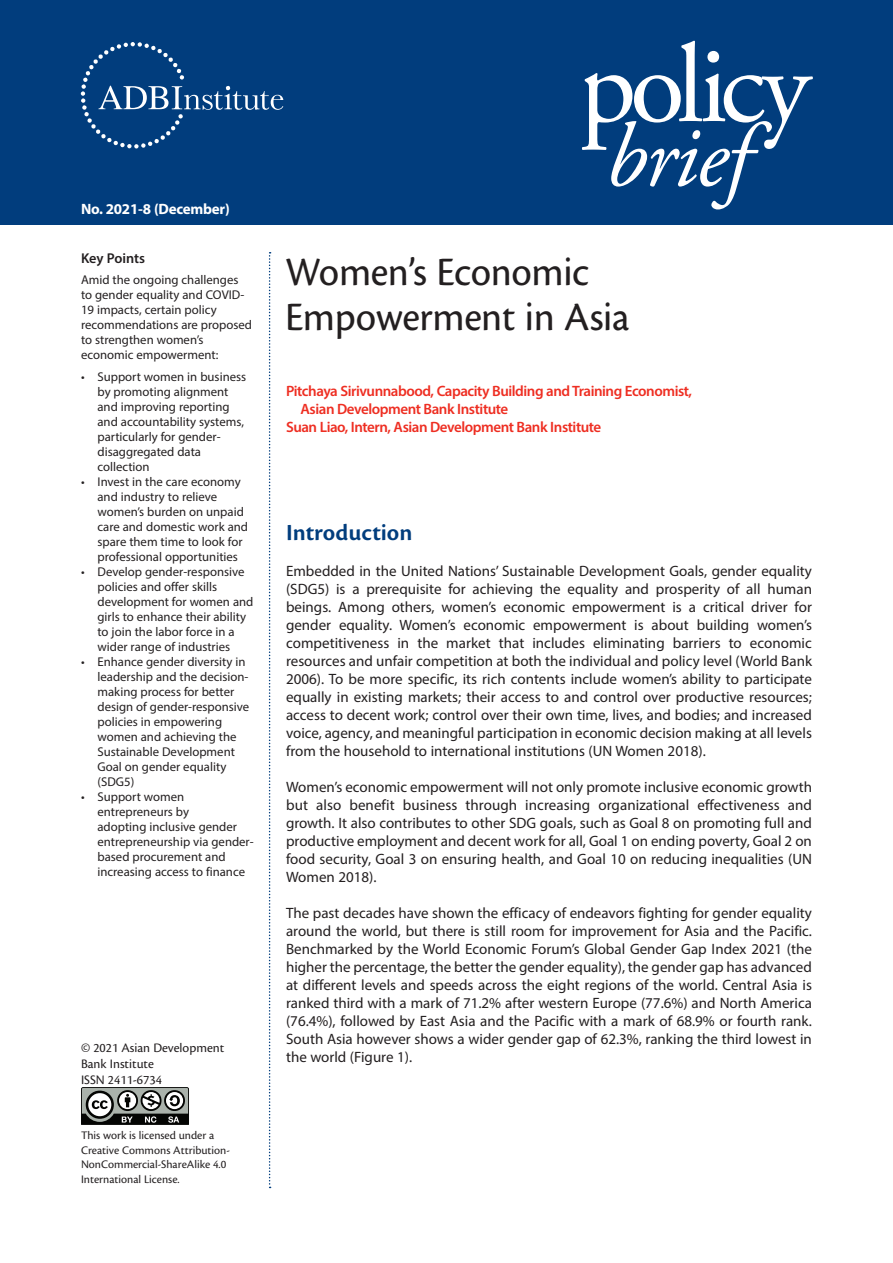
<style>
.page{position:relative;width:893px;height:1263px;background:#fff}
.page>*{position:absolute;margin:0;border:0;box-sizing:border-box;transform-origin:0 0}
.Photo_head{font:112.2px "Adobe Garamond Pro";letter-spacing:-.055em;color:#fff}
.Photo_head-2{font:italic 89.85px "Adobe Garamond Pro";letter-spacing:-.02em;color:#fff}
.Head_main{font:42px/45px "Cronos Pro Capt";letter-spacing:-.01em;color:#231f20;scale:.95 1}
.ADBI_brief_Head_1{font:24px "Cronos Pro Semibold Capt";letter-spacing:.005em;color:#013d7d}
.ADBI_brief_Body_text{font:15px/18px "Myriad Pro";color:#231f20;text-align:justify}
.Author{font:600 15px/18px "Myriad Pro";letter-spacing:-.03em;color:#ee2e22}
.Kicker{font:700 15px "Myriad Pro";letter-spacing:-.015em;color:#fff}
.ADBI_brief_Body_text-2{font:600 14.25px "Myriad Pro";letter-spacing:-.005em;color:#231f20}
.ADBI_brief_Body_text-3{font:13.5px/16.2px "Cronos Pro";color:#231f20}
.ADBI_brief_Key_point{font:12.75px/15px "Myriad Pro";color:#231f20}
.ADBI_brief_Body_text-4{font:12px/14.4px "Cronos Pro";color:#231f20}
</style>
<div class="page">
<div style="left:0;top:0;width:893px;height:225px;background:#013d7d"></div>
<svg style="left:269px;top:252px;width:2px;height:936px"></svg>
<svg style="left:81px;top:1087px;width:108px;height:38px"></svg>
<svg style="left:81px;top:42px;width:202px;height:106px"></svg>
<p class="Kicker" style="left:81px;top:200px;width:150px">No. 2021-8 (December)</p>
<p class="ADBI_brief_Body_text-2" style="left:81px;top:249px;width:66px">Key Points</p>
<p class="ADBI_brief_Key_point" style="left:81px;top:272px;width:173px">Amid the ongoing challenges to gender equality and COVID-<br>19 impacts, certain policy recommendations are proposed to strengthen women’s economic empowerment:</p>
<p class="ADBI_brief_Key_point" style="left:98px;top:369px;width:150px;text-indent:-16px">• Support women in business by promoting alignment and improving reporting and accountability systems, particularly for gender&shy;disaggregated data collection</p>
<p class="ADBI_brief_Key_point" style="left:98px;top:474px;width:152px;text-indent:-16px">• Invest in the care economy and industry to relieve women’s burden on unpaid care and domestic work and spare them time to look for professional opportunities</p>
<p class="ADBI_brief_Key_point" style="left:98px;top:564px;width:157px;text-indent:-16px">• Develop gender-responsive policies and offer skills development for women and girls to enhance their ability to join the labor force in a wider range of industries</p>
<p class="ADBI_brief_Key_point" style="left:98px;top:654px;width:153px;text-indent:-16px">• Enhance gender diversity in leadership and the decision&shy;making process for better design of gender-responsive policies in empowering women and achieving the<br>Sustainable Development<br>Goal on gender equality (SDG5)</p>
<p class="ADBI_brief_Key_point" style="left:98px;top:789px;width:158px;text-indent:-16px">• Support women entrepreneurs by<br>adopting inclusive gender entrepreneurship via gender&shy;based procurement and increasing access to finance</p>
<p class="ADBI_brief_Body_text-3" style="left:81px;top:1040px;width:145px">© 2021 Asian Development<br>Bank Institute</p>
<p class="ADBI_brief_Body_text-3" style="left:81px;top:1072px;width:82px">ISSN 2411-6734</p>
<p class="ADBI_brief_Body_text-4" style="left:81px;top:1128px;width:151px">This work is licensed under a<br>Creative Commons Attribution-<br>NonCommercial-ShareAlike 4.0<br>International License.</p>
<p class="Photo_head" style="left:579px;top:18px;width:233px">policy</p>
<p class="Photo_head-2" style="left:605px;top:103px;width:145px">brief</p>
<p class="Head_main" style="left:285px;top:249px;width:364px">Women’s Economic<br>Empowerment in Asia</p>
<p class="Author" style="left:301px;top:381px;width:393px;text-indent:-15px">Pitchaya Sirivunnabood, Capacity Building and Training Economist,<br>Asian Development Bank Institute</p>
<p class="Author" style="left:286px;top:417px;width:317px">Suan Liao, Intern, Asian Development Bank Institute</p>
<p class="ADBI_brief_Head_1" style="left:286px;top:519px;width:128px">Introduction</p>
<p class="ADBI_brief_Body_text" style="left:286px;top:562px;width:527px">Embedded in the United Nations’ Sustainable Development Goals, gender equality (SDG5) is a prerequisite for achieving the equality and prosperity of all human beings. Among others, women’s economic empowerment is a critical driver for gender equality. Women’s economic empowerment is about building women’s competitiveness in the market that includes eliminating barriers to economic resources and unfair competition at both the individual and policy level (World Bank 2006). To be more specific, its rich contents include women’s ability to participate equally in existing markets; their access to and control over productive resources; access to decent work; control over their own time, lives, and bodies; and increased voice, agency, and meaningful participation in economic decision making at all levels from the household to international institutions (UN Women 2018).</p>
<p class="ADBI_brief_Body_text" style="left:286px;top:778px;width:527px">Women’s economic empowerment will not only promote inclusive economic growth but also benefit business through increasing organizational effectiveness and growth. It also contributes to other SDG goals, such as Goal 8 on promoting full and productive employment and decent work for all, Goal 1 on ending poverty, Goal 2 on food security, Goal 3 on ensuring health, and Goal 10 on reducing inequalities (UN Women 2018).</p>
<p class="ADBI_brief_Body_text" style="left:286px;top:904px;width:527px">The past decades have shown the efficacy of endeavors fighting for gender equality around the world, but there is still room for improvement for Asia and the Pacific.<br>Benchmarked by the World Economic Forum’s Global Gender Gap Index 2021 (the higher the percentage, the better the gender equality), the gender gap has advanced at different levels and speeds across the eight regions of the world. Central Asia is ranked third with a mark of 71.2% after western Europe (77.6%) and North America (76.4%), followed by East Asia and the Pacific with a mark of 68.9% or fourth rank.<br>South Asia however shows a wider gender gap of 62.3%, ranking the third lowest in the world (Figure 1).</p>
</div>
